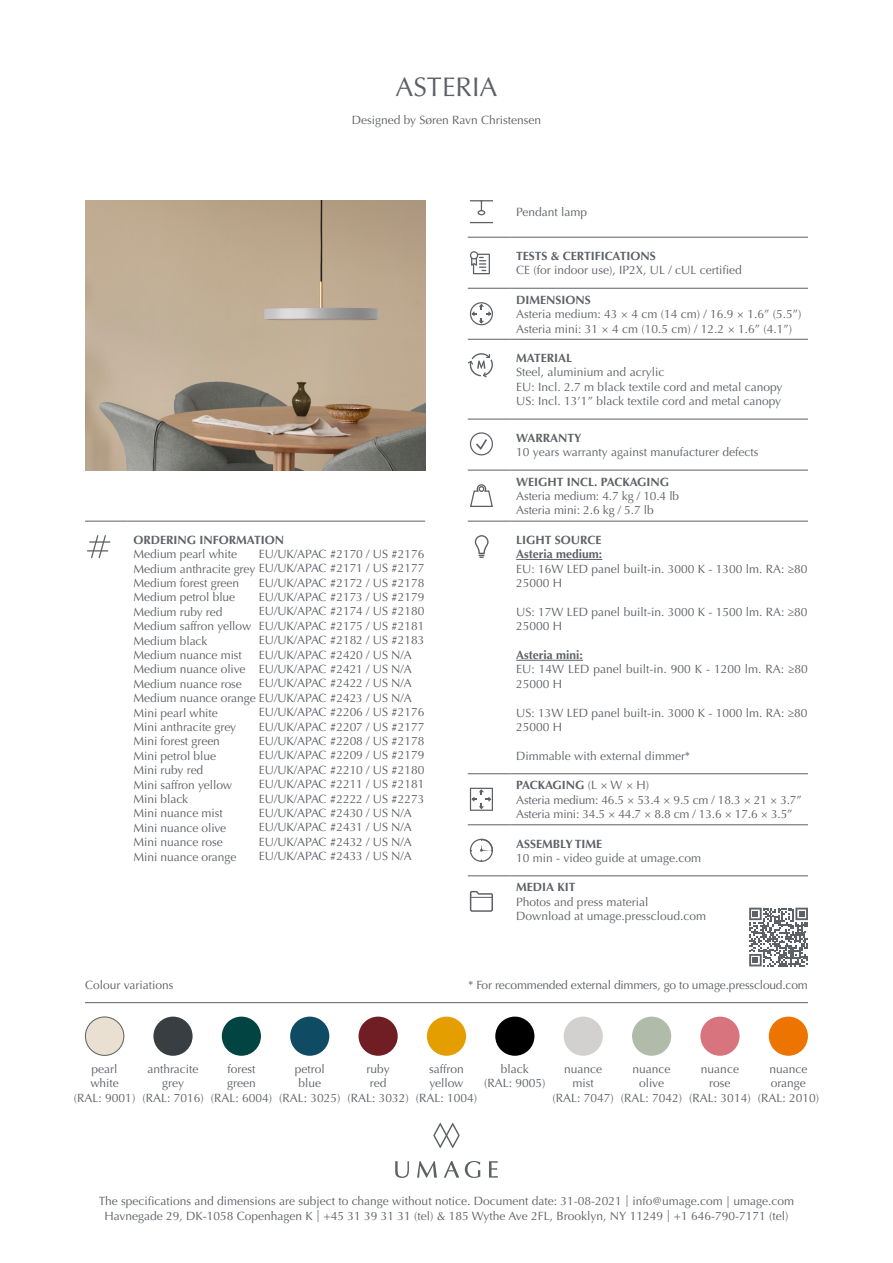
<style>
.page{position:relative;width:893px;height:1263px;background:#fff}
.page>*{position:absolute;margin:0;border:0;box-sizing:border-box;transform-origin:0 0}
.t1{font:27px "Optima LT Std";color:#5d6065}
.t2{font:12px/14.4px "Optima LT Std";color:#5d6065;text-align:center}
.t3{font:700 12px/14.4px "Optima LT Std";color:#5d6065}
.s1{font-weight:700}
</style>
<div class="page">
<svg style="left:489px;top:1161px;width:9px;height:16px"></svg>
<svg style="left:433px;top:1123px;width:27px;height:25px"></svg>
<svg style="left:395px;top:1161px;width:14px;height:17px"></svg>
<svg style="left:417px;top:1161px;width:20px;height:16px"></svg>
<svg style="left:444px;top:1161px;width:15px;height:16px"></svg>
<svg style="left:465px;top:1161px;width:15px;height:17px"></svg>
<hr style="left:468px;top:288px;width:42px;height:1px;background:#5d6065">
<hr style="left:468px;top:339px;width:42px;height:1px;background:#5d6065">
<hr style="left:468px;top:419px;width:42px;height:1px;background:#5d6065">
<hr style="left:510px;top:419px;width:298px;height:1px;background:#5d6065">
<hr style="left:468px;top:470px;width:42px;height:1px;background:#5d6065">
<hr style="left:510px;top:470px;width:298px;height:1px;background:#5d6065">
<hr style="left:468px;top:521px;width:42px;height:1px;background:#5d6065">
<hr style="left:510px;top:521px;width:298px;height:1px;background:#5d6065">
<hr style="left:468px;top:773px;width:42px;height:1px;background:#5d6065">
<hr style="left:510px;top:773px;width:298px;height:1px;background:#5d6065">
<hr style="left:468px;top:824px;width:42px;height:1px;background:#5d6065">
<hr style="left:510px;top:824px;width:298px;height:1px;background:#5d6065">
<hr style="left:468px;top:875px;width:42px;height:1px;background:#5d6065">
<hr style="left:510px;top:875px;width:298px;height:1px;background:#5d6065">
<hr style="left:468px;top:237px;width:42px;height:1px;background:#5d6065">
<hr style="left:510px;top:237px;width:298px;height:1px;background:#5d6065">
<hr style="left:510px;top:288px;width:298px;height:1px;background:#5d6065">
<hr style="left:510px;top:339px;width:298px;height:1px;background:#5d6065">
<svg style="left:470px;top:222px;width:23px;height:1px"></svg>
<svg style="left:470px;top:200px;width:23px;height:15px"></svg>
<svg style="left:470px;top:251px;width:20px;height:23px"></svg>
<svg style="left:470px;top:302px;width:23px;height:23px"></svg>
<svg style="left:468px;top:353px;width:25px;height:25px"></svg>
<svg style="left:470px;top:432px;width:23px;height:23px"></svg>
<svg style="left:470px;top:484px;width:23px;height:23px"></svg>
<svg style="left:475px;top:535px;width:14px;height:23px"></svg>
<hr style="left:516px;top:559px;width:86px;height:1px;background:#5d6065">
<hr style="left:516px;top:660px;width:67px;height:1px;background:#5d6065">
<svg style="left:470px;top:788px;width:23px;height:23px"></svg>
<svg style="left:470px;top:839px;width:23px;height:23px"></svg>
<svg style="left:469px;top:890px;width:24px;height:22px"></svg>
<hr style="left:85px;top:521px;width:43px;height:1px;background:#5d6065">
<hr style="left:128px;top:521px;width:297px;height:1px;background:#5d6065">
<hr style="left:89px;top:541px;width:21px;height:2px;background:#5d6065">
<svg style="left:87px;top:535px;width:21px;height:24px"></svg>
<img style="left:222px;top:1016px;width:39px;height:40px;border-radius:20px">
<div style="left:495px;top:1016px;width:39px;height:40px;background:#000;border-radius:50%"></div>
<img style="left:359px;top:1016px;width:39px;height:40px;border-radius:20px">
<img style="left:564px;top:1016px;width:39px;height:40px;border-radius:20px">
<img style="left:427px;top:1016px;width:39px;height:40px;border-radius:20px">
<img style="left:632px;top:1016px;width:39px;height:40px;border-radius:20px">
<img style="left:290px;top:1016px;width:39px;height:40px;border-radius:20px">
<img style="left:700px;top:1016px;width:40px;height:40px;border-radius:20px">
<img style="left:153px;top:1016px;width:40px;height:40px;border-radius:20px">
<img style="left:769px;top:1016px;width:39px;height:40px;border-radius:20px">
<img style="left:85px;top:1016px;width:39px;height:40px;border-radius:20px">
<div style="left:85px;top:1016px;width:39px;height:40px;border:1px solid #5d6065;border-radius:50%"></div>
<hr style="left:85px;top:1002px;width:723px;height:1px;background:#5d6065">
<svg style="left:749px;top:908px;width:59px;height:58px"></svg>
<img style="left:85px;top:200px;width:340px;height:270px">
<h1 class="t1" style="left:395px;top:71px;width:104px">ASTERIA</h1>
<p class="t2" style="left:352px;top:113px;width:191px">Designed by Søren Ravn Christensen</p>
<p class="t3" style="left:134px;top:533px;width:152px">ORDERING INFORMATION</p>
<p class="t2" style="left:134px;top:547px;width:292px;text-align:left">Medium pearl white<br>Medium anthracite grey EU/UK/APAC #2171 / US #2177<br>Medium forest green<br>Medium petrol blue<br>Medium ruby red<br>Medium saffron yellow<br>Medium black<br>Medium nuance mist<br>Medium nuance olive<br>Medium nuance rose<br>Medium nuance orange EU/UK/APAC #2423 / US N/A<br>Mini pearl white<br>Mini anthracite grey<br>Mini forest green<br>Mini petrol blue<br>Mini ruby red<br>Mini saffron yellow<br>Mini black<br>Mini nuance mist<br>Mini nuance olive<br>Mini nuance rose<br>Mini nuance orange</p>
<p class="t2" style="left:259px;top:547px;width:167px">EU/UK/APAC #2170 / US #2176</p>
<p class="t2" style="left:259px;top:575px;width:167px;text-align:left">EU/UK/APAC #2172 / US #2178<br>EU/UK/APAC #2173 / US #2179<br>EU/UK/APAC #2174 / US #2180<br>EU/UK/APAC #2175 / US #2181<br>EU/UK/APAC #2182 / US #2183<br>EU/UK/APAC #2420 / US N/A<br>EU/UK/APAC #2421 / US N/A<br>EU/UK/APAC #2422 / US N/A</p>
<p class="t2" style="left:259px;top:705px;width:167px;text-align:left">EU/UK/APAC #2206 / US #2176<br>EU/UK/APAC #2207 / US #2177<br>EU/UK/APAC #2208 / US #2178<br>EU/UK/APAC #2209 / US #2179<br>EU/UK/APAC #2210 / US #2180<br>EU/UK/APAC #2211 / US #2181<br>EU/UK/APAC #2222 / US #2273<br>EU/UK/APAC #2430 / US N/A<br>EU/UK/APAC #2431 / US N/A<br>EU/UK/APAC #2432 / US N/A<br>EU/UK/APAC #2433 / US N/A</p>
<p class="t2" style="left:516px;top:205px;width:72px">Pendant lamp</p>
<p class="t3" style="left:516px;top:249px;width:141px">TESTS &amp; CERTIFICATIONS</p>
<p class="t2" style="left:516px;top:263px;width:227px">CE (for indoor use), IP2X, UL / cUL certified</p>
<p class="t3" style="left:516px;top:293px;width:76px">DIMENSIONS</p>
<p class="t2" style="left:516px;top:307px;width:287px;text-align:left">Asteria medium: 43 × 4 cm (14 cm) / 16.9 × 1.6” (5.5”)<br>Asteria mini: 31 × 4 cm (10.5 cm) / 12.2 × 1.6” (4.1”)</p>
<p class="t3" style="left:516px;top:351px;width:58px">MATERIAL</p>
<p class="t2" style="left:516px;top:365px;width:268px;text-align:left">Steel, aluminium and acrylic<br>EU: Incl. 2.7 m black textile cord and metal canopy<br>US: Incl. 13’1” black textile cord and metal canopy</p>
<p class="t3" style="left:516px;top:431px;width:67px">WARRANTY</p>
<p class="t2" style="left:516px;top:445px;width:244px">10 years warranty against manufacturer defects</p>
<p class="t3" style="left:516px;top:474px;width:154px">WEIGHT INCL. PACKAGING</p>
<p class="t2" style="left:516px;top:489px;width:165px;text-align:left">Asteria medium: 4.7 kg / 10.4 lb<br>Asteria mini: 2.6 kg / 5.7 lb</p>
<p class="t3" style="left:516px;top:533px;width:88px">LIGHT SOURCE<br>Asteria medium:</p>
<p class="t2" style="left:516px;top:561px;width:293px;text-align:left">EU: 16W LED panel built-in. 3000 K - 1300 lm. RA: ≥80<br>25000 H</p>
<p class="t2" style="left:516px;top:605px;width:293px;text-align:left">US: 17W LED panel built-in. 3000 K - 1500 lm. RA: ≥80<br>25000 H</p>
<p class="t3" style="left:516px;top:648px;width:68px">Asteria mini:</p>
<p class="t2" style="left:516px;top:662px;width:293px;text-align:left">EU: 14W LED panel built-in. 900 K - 1200 lm. RA: ≥80<br>25000 H</p>
<p class="t2" style="left:516px;top:705px;width:293px;text-align:left">US: 13W LED panel built-in. 3000 K - 1000 lm. RA: ≥80<br>25000 H</p>
<p class="t2" style="left:516px;top:749px;width:176px">Dimmable with external dimmer*</p>
<p class="t2" style="left:516px;top:778px;width:287px;text-align:left"><span class="s1">PACKAGING</span> (L × W × H)<br>Asteria medium: 46.5 × 53.4 × 9.5 cm / 18.3 × 21 × 3.7”<br>Asteria mini: 34.5 × 44.7 × 8.8 cm / 13.6 × 17.6 × 3.5”</p>
<p class="t3" style="left:516px;top:836px;width:88px">ASSEMBLY TIME</p>
<p class="t2" style="left:516px;top:851px;width:186px">10 min - video guide at umage.com</p>
<p class="t3" style="left:516px;top:880px;width:61px">MEDIA KIT</p>
<p class="t2" style="left:516px;top:895px;width:191px;text-align:left">Photos and press material<br>Download at umage.presscloud.com</p>
<p class="t2" style="left:85px;top:978px;width:90px">Colour variations</p>
<p class="t2" style="left:468px;top:978px;width:341px">* For recommended external dimmers, go to umage.presscloud.com</p>
<p class="t2" style="left:74px;top:1062px;width:63px">pearl<br>white<br>(RAL: 9001)</p>
<p class="t2" style="left:142px;top:1062px;width:63px">anthracite grey<br>(RAL: 7016)</p>
<p class="t2" style="left:211px;top:1062px;width:63px">forest<br>green<br>(RAL: 6004)</p>
<p class="t2" style="left:279px;top:1062px;width:63px">petrol<br>blue<br>(RAL: 3025)</p>
<p class="t2" style="left:347px;top:1062px;width:63px">ruby<br>red<br>(RAL: 3032)</p>
<p class="t2" style="left:416px;top:1062px;width:63px">saffron yellow (RAL: 1004)</p>
<p class="t2" style="left:758px;top:1062px;width:63px">nuance orange (RAL: 2010)</p>
<p class="t2" style="left:484px;top:1062px;width:63px">black<br>(RAL: 9005)</p>
<p class="t2" style="left:553px;top:1062px;width:63px">nuance mist<br>(RAL: 7047)</p>
<p class="t2" style="left:621px;top:1062px;width:63px">nuance olive<br>(RAL: 7042)</p>
<p class="t2" style="left:689px;top:1062px;width:63px">nuance rose<br>(RAL: 3014)</p>
<p class="t2" style="left:99px;top:1194px;width:697px;line-height:15px">The specifications and dimensions are subject to change without notice. Document date: 31-08-2021 | info@umage.com | umage.com<br>Havnegade 29, DK-1058 Copenhagen K | +45 31 39 31 31 (tel) &amp; 185 Wythe Ave 2FL, Brooklyn, NY 11249 | +1 646-790-7171 (tel)</p>
</div>
